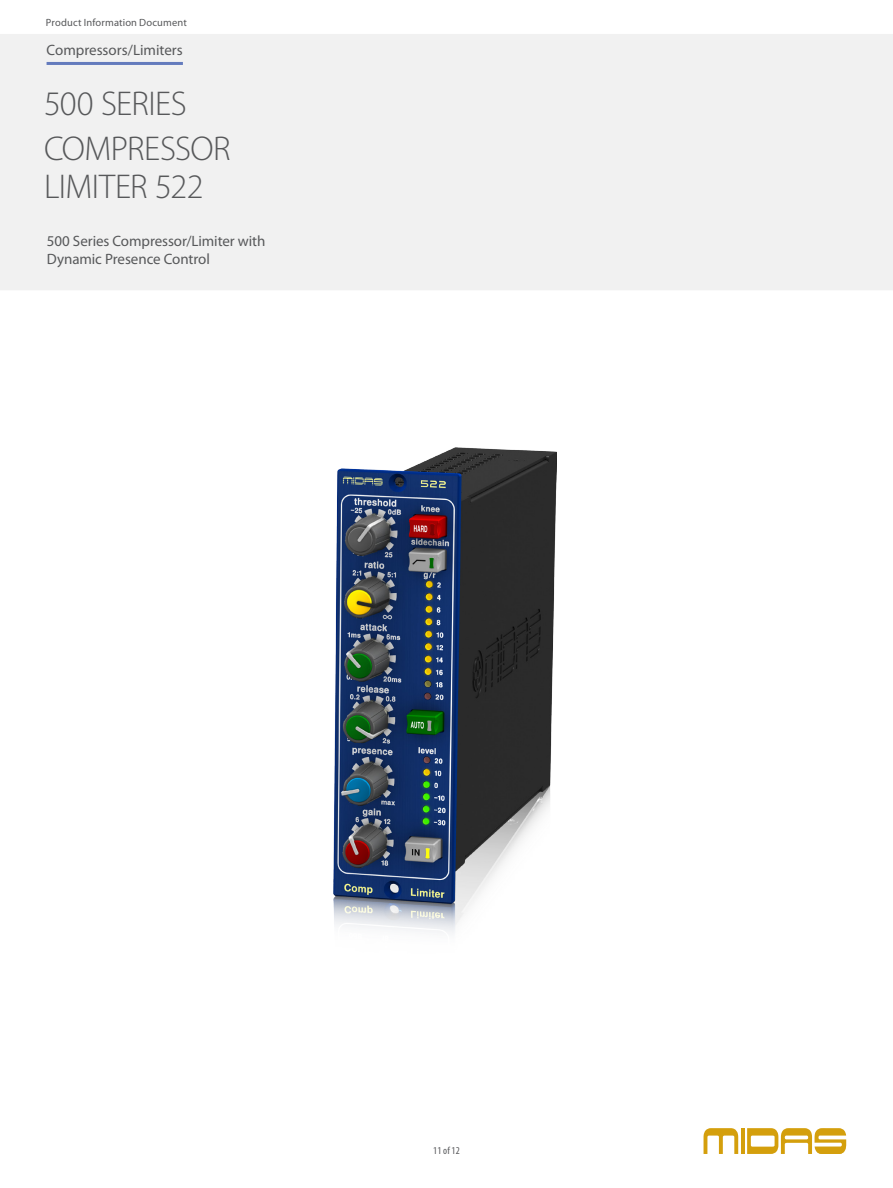
<style>
.page{position:relative;width:893px;height:1188px;background:#fff}
.page>*{position:absolute;margin:0;border:0;box-sizing:border-box;transform-origin:0 0}
.t1{font:300 34.5px/44.8px "Myriad Pro";letter-spacing:-.015em;color:#57585a}
.t2{font:15px/18px "Myriad Pro";letter-spacing:-.005em;color:#57585a}
.t3{font:10.5px "Myriad Pro";letter-spacing:.015em;color:#57585a}
.t4{font:condensed 10.5px "Myriad Pro";color:#57585a}
</style>
<div class="page">
<img style="left:0;top:34px;width:893px;height:1113px">
<hr style="left:47px;top:62px;width:136px;height:3px;background:#647bbd">
<svg style="left:703px;top:1128px;width:143px;height:26px"></svg>
<img style="left:333px;top:447px;width:223px;height:507px">
<p class="t3" style="left:46px;top:16px;width:142px">Product Information Document</p>
<p class="t2" style="left:47px;top:40px;width:138px">Compressors/Limiters</p>
<h1 class="t1" style="left:44px;top:82px;width:188px">500 SERIES<br>COMPRESSOR</h1>
<h1 class="t1" style="left:44px;top:164px;width:161px">LIMITER 522</h1>
<p class="t2" style="left:47px;top:232px;width:220px">500 Series Compressor/Limiter with<br>Dynamic Presence Control</p>
<p class="t4" style="left:433px;top:1144px;width:28px">11 of 12</p>
</div>
